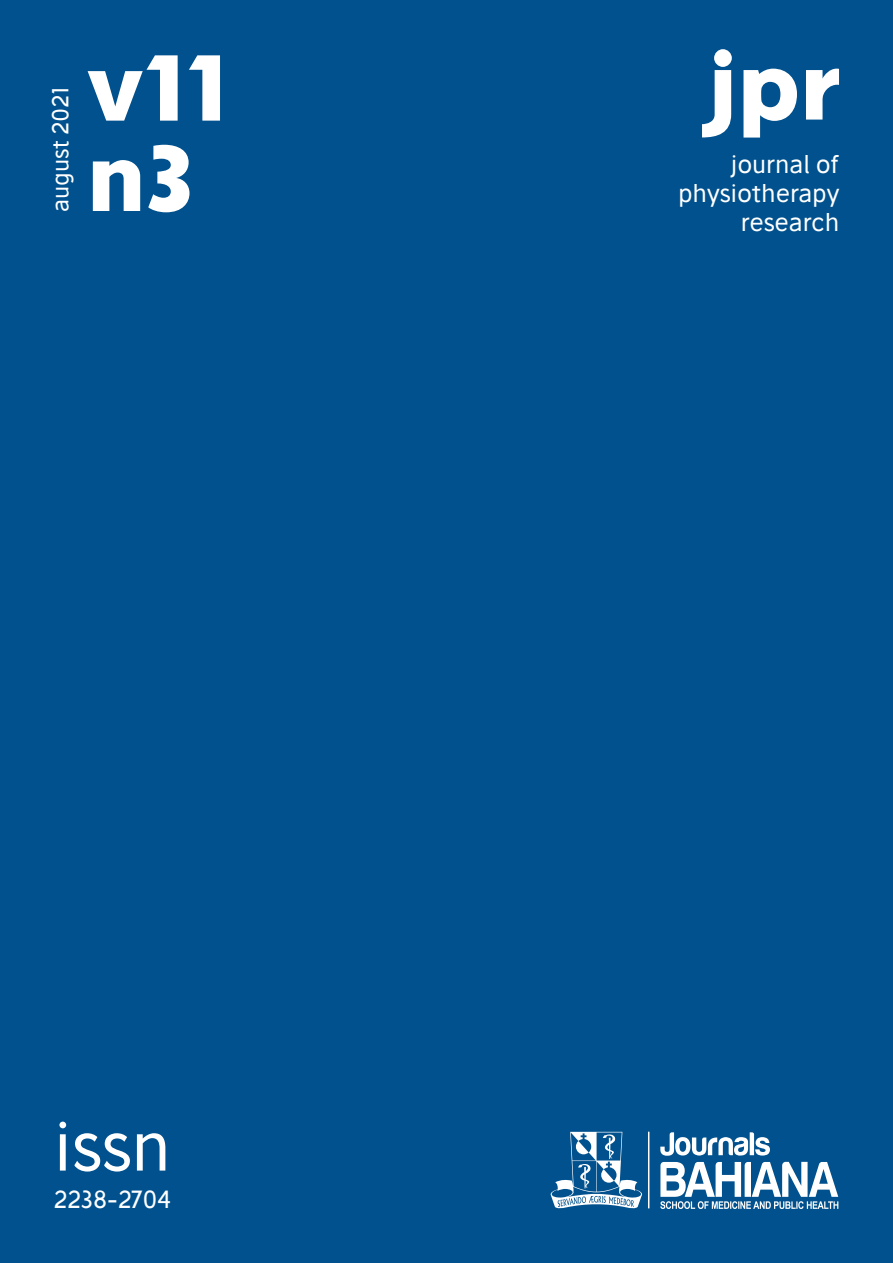
<style>
.page{position:relative;width:893px;height:1263px;background:#00518d}
.page>*{position:absolute;margin:0;border:0;box-sizing:border-box;transform-origin:0 0}
.t1{font:700 90px "Stilu";color:#fff}
.t2{font:66px "Stilu";color:#fff}
.t3{font:24px/28.8px "Stilu";color:#fff;text-align:right}
.t4{font:22.5px "Stilu";color:#fff}
</style>
<div class="page">
<svg style="left:660px;top:1132px;width:110px;height:24px"></svg>
<hr style="left:648px;top:1132px;width:1px;height:76px;background:#fff">
<svg style="left:660px;top:1162px;width:178px;height:47px"></svg>
<svg style="left:550px;top:1132px;width:92px;height:77px"></svg>
<p class="t4" style="left:46px;top:212px;width:127px;rotate:-90deg">august 2021</p>
<h1 class="t1" style="left:87px;top:27px;width:142px">v11</h1>
<h1 class="t1" style="left:87px;top:118px;width:108px">n3</h1>
<h2 class="t2" style="left:53px;top:1104px;width:119px">issn</h2>
<p class="t3" style="left:53px;top:1184px;width:119px">2238-2704</p>
<h1 class="t1" style="left:705px;top:26px;width:136px">jpr</h1>
<p class="t3" style="left:678px;top:150px;width:163px">journal of physiotherapy research</p>
</div>
